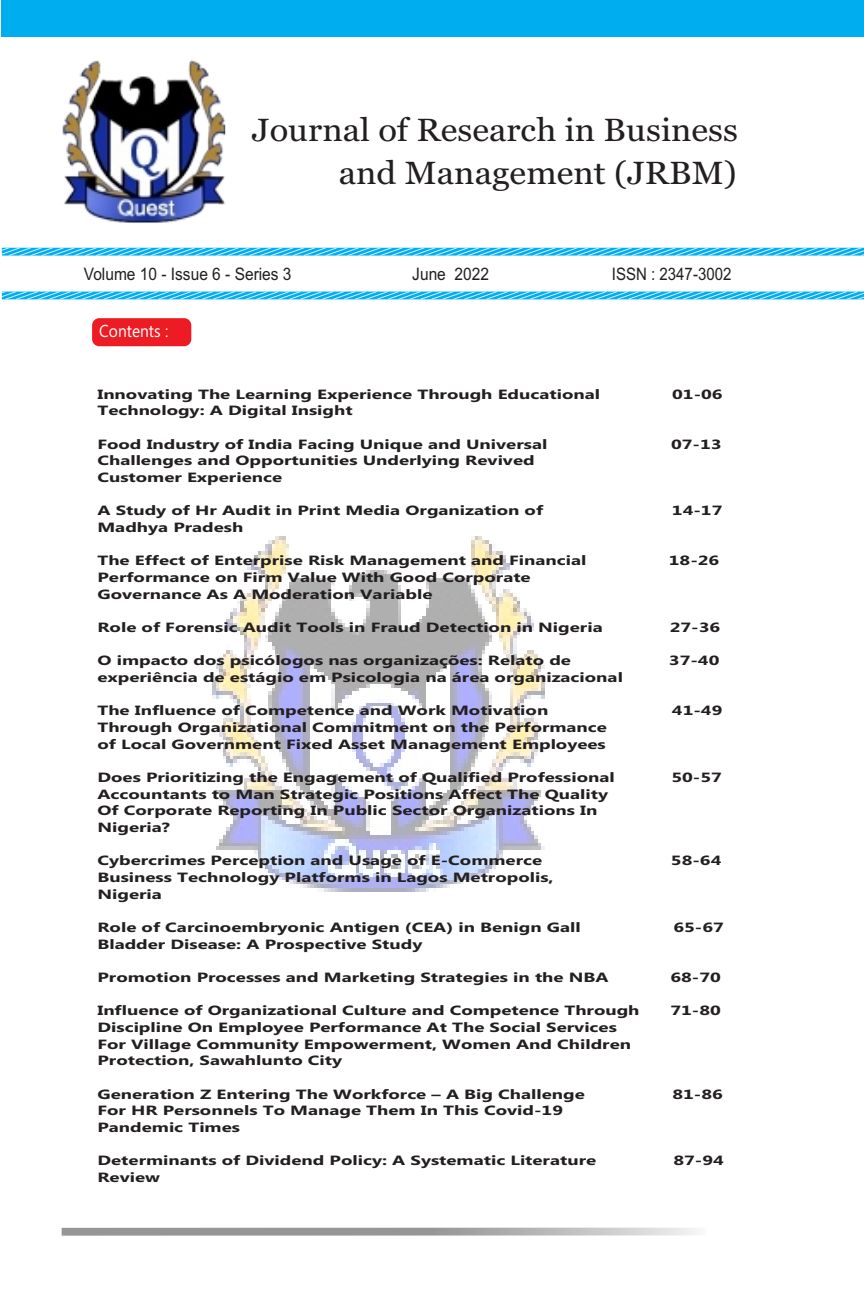
<style>
.page{position:relative;width:864px;height:1296px;background:#fff}
.page>*{position:absolute;margin:0;border:0;box-sizing:border-box;transform-origin:0 0}
.t1{font:32px/43.2px "Georgia";color:#231f20;text-align:right;scale:1.08 1}
.t2{font:17.2px "Arial";color:#231f20;scale:.9 1}
.t3{font:17.2px "Arial";color:#231f20;scale:.87 1}
.t4{font:17.2px "Ebrima";color:#fff;scale:.9 1}
.t5{font:700 13.4px/16.7px "Ebrima";color:#231f20;scale:1.4 1}
</style>
<div class="page">
<div style="left:2px;top:0;width:862px;height:1296px;background:#00aeef"></div>
<div style="left:2px;top:293px;width:862px;height:1003px;background:#fff"></div>
<img style="left:212px;top:536px;width:333px;height:356px">
<div style="left:2px;top:37px;width:862px;height:262px;background:#fff"></div>
<div style="left:92px;top:318px;width:99px;height:28px;background:#ed1c24;border-radius:7px"></div>
<svg style="left:62px;top:1228px;width:635px;height:8px;background:#aaacad"></svg>
<svg style="left:1px;top:247px;width:863px;height:53px"></svg>
<img style="left:62px;top:60px;width:164px;height:163px">
<h1 class="t1" style="left:252px;top:111px;width:452px">Journal of Research in Business and Management (JRBM)</h1>
<p class="t2" style="left:84px;top:267px;width:232px">Volume 10 - Issue 6 - Series 3</p>
<p class="t2" style="left:412px;top:267px;width:87px">June 2022</p>
<p class="t3" style="left:612px;top:267px;width:139px">ISSN : 2347-3002</p>
<p class="t4" style="left:99px;top:325px;width:78px">Contents :</p>
<p class="t5" style="left:97px;top:387px;width:361px">Innovating The Learning Experience Through Educational</p>
<p class="t5" style="left:672px;top:387px;width:38px">01-06</p>
<p class="t5" style="left:97px;top:403px;width:184px">Technology: A Digital Insight</p>
<p class="t5" style="left:97px;top:437px;width:323px">Food Industry of India Facing Unique and Universal</p>
<p class="t5" style="left:671px;top:437px;width:38px">07-13</p>
<p class="t5" style="left:97px;top:453px;width:314px">Challenges and Opportunities Underlying Revived<br>Customer Experience</p>
<p class="t5" style="left:97px;top:503px;width:320px">A Study of Hr Audit in Print Media Organization of</p>
<p class="t5" style="left:672px;top:503px;width:38px">14-17</p>
<p class="t5" style="left:97px;top:520px;width:106px">Madhya Pradesh</p>
<p class="t5" style="left:97px;top:553px;width:351px">The Effect of Enterprise Risk Management and Financial</p>
<p class="t5" style="left:669px;top:553px;width:38px">18-26</p>
<p class="t5" style="left:97px;top:570px;width:311px">Performance on Firm Value With Good Corporate<br>Governance As A Moderation Variable</p>
<p class="t5" style="left:97px;top:620px;width:362px">Role of Forensic Audit Tools in Fraud Detection in Nigeria</p>
<p class="t5" style="left:670px;top:620px;width:38px">27-36</p>
<p class="t5" style="left:97px;top:653px;width:340px">O impacto dos psicólogos nas organizações: Relato de</p>
<p class="t5" style="left:669px;top:653px;width:38px">37-40</p>
<p class="t5" style="left:97px;top:670px;width:377px">experiência de estágio em Psicologia na área organizacional</p>
<p class="t5" style="left:97px;top:703px;width:324px">The Influence of Competence and Work Motivation</p>
<p class="t5" style="left:672px;top:703px;width:38px">41-49</p>
<p class="t5" style="left:97px;top:720px;width:365px">Through Organizational Commitment on the Performance of Local Government Fixed Asset Management Employees</p>
<p class="t5" style="left:97px;top:770px;width:371px">Does Prioritizing the Engagement of Qualified Professional</p>
<p class="t5" style="left:671px;top:770px;width:38px">50-57</p>
<p class="t5" style="left:97px;top:787px;width:366px">Accountants to Man Strategic Positions Affect The Quality<br>Of Corporate Reporting In Public Sector Organizations In<br>Nigeria?</p>
<p class="t5" style="left:97px;top:854px;width:319px">Cybercrimes Perception and Usage of E-Commerce</p>
<p class="t5" style="left:671px;top:854px;width:38px">58-64</p>
<p class="t5" style="left:97px;top:870px;width:327px">Business Technology Platforms in Lagos Metropolis,<br>Nigeria</p>
<p class="t5" style="left:97px;top:920px;width:347px">Role of Carcinoembryonic Antigen (CEA) in Benign Gall</p>
<p class="t5" style="left:674px;top:920px;width:38px">65-67</p>
<p class="t5" style="left:97px;top:937px;width:234px">Bladder Disease: A Prospective Study</p>
<p class="t5" style="left:97px;top:970px;width:367px">Promotion Processes and Marketing Strategies in the NBA</p>
<p class="t5" style="left:670px;top:970px;width:38px">68-70</p>
<p class="t5" style="left:97px;top:1004px;width:389px">Influence of Organizational Culture and Competence Through</p>
<p class="t5" style="left:670px;top:1004px;width:38px">71-80</p>
<p class="t5" style="left:97px;top:1020px;width:383px">Discipline On Employee Performance At The Social Services<br>For Village Community Empowerment, Women And Children<br>Protection, Sawahlunto City</p>
<p class="t5" style="left:97px;top:1087px;width:350px">Generation Z Entering The Workforce – A Big Challenge</p>
<p class="t5" style="left:672px;top:1087px;width:38px">81-86</p>
<p class="t5" style="left:97px;top:1104px;width:334px">For HR Personnels To Manage Them In This Covid-19<br>Pandemic Times</p>
<p class="t5" style="left:97px;top:1154px;width:358px">Determinants of Dividend Policy: A Systematic Literature</p>
<p class="t5" style="left:674px;top:1154px;width:38px">87-94</p>
<p class="t5" style="left:97px;top:1170px;width:46px">Review</p>
</div>
